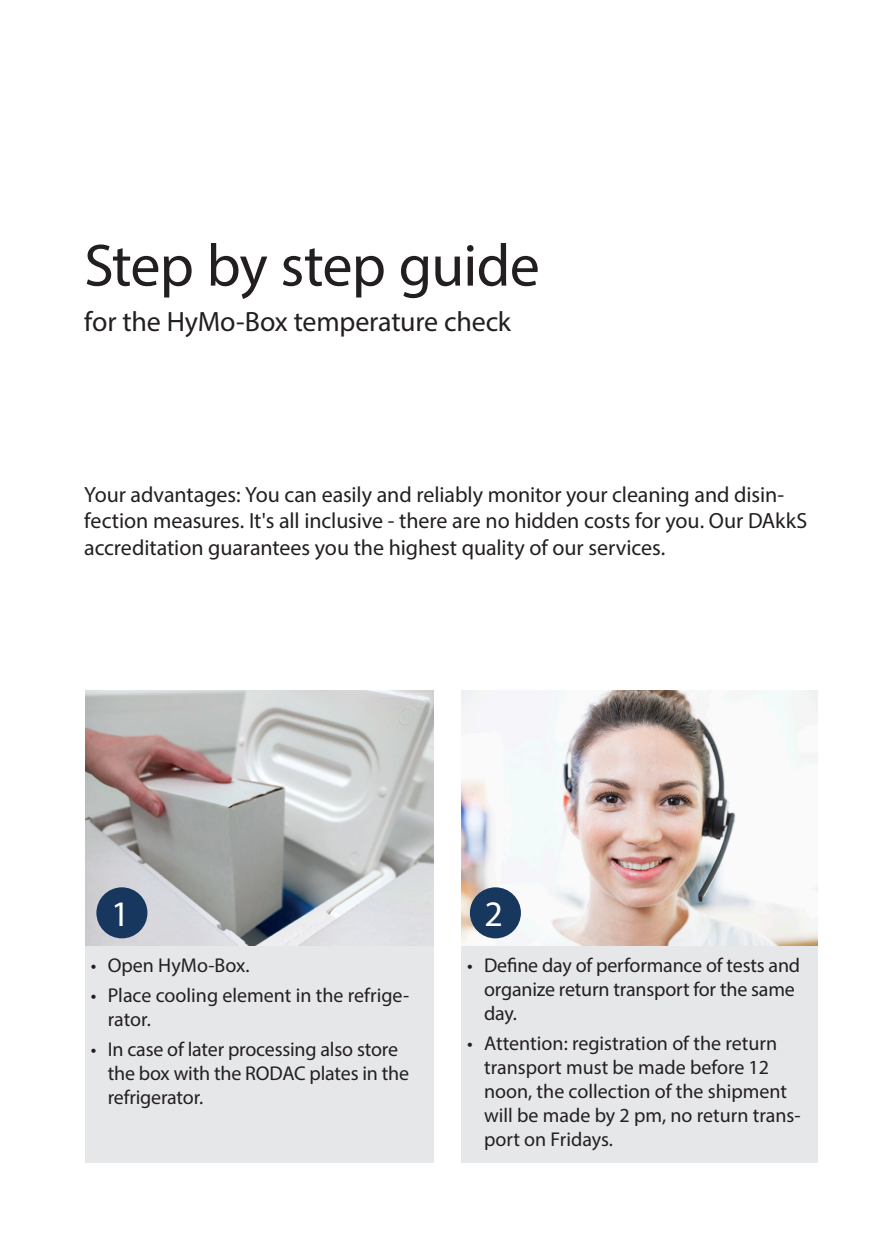
<style>
.page{position:relative;width:896px;height:1248px;background:#fff}
.page>*{position:absolute;margin:0;border:0;box-sizing:border-box;transform-origin:0 0}
._01_Headline_minimum{font:60px "Myriad Pro";letter-spacing:-.015em;color:#231f20}
.t1{font:36px "Myriad Pro";color:#fff}
._01_Headline_minimum-2{font:28px "Myriad Pro";letter-spacing:-.01em;color:#231f20}
._05_Copy_Bullets_11p{font:22px/26.4px "Myriad Pro";letter-spacing:-.005em;color:#231f20}
.t2{font:20px/24px "Myriad Pro";letter-spacing:-.005em;color:#231f20}
</style>
<div class="page">
<div style="left:461px;top:945px;width:357px;height:217px;background:#e6e7e9"></div>
<div style="left:85px;top:945px;width:348px;height:217px;background:#e6e7e9"></div>
<img style="left:85px;top:691px;width:348px;height:254px">
<img style="left:461px;top:691px;width:357px;height:254px">
<div style="left:96px;top:887px;width:51px;height:51px;background:#17375e;border-radius:50%"></div>
<div style="left:470px;top:887px;width:51px;height:51px;background:#17375e;border-radius:50%"></div>
<p class="_01_Headline_minimum" style="left:84px;top:228px;width:457px">Step by step guide</p>
<p class="_01_Headline_minimum-2" style="left:84px;top:304px;width:428px">for the HyMo-Box temperature check</p>
<p class="_05_Copy_Bullets_11p" style="left:84px;top:481px;width:725px">Your advantages: You can easily and reliably monitor your cleaning and disin&shy;fection measures. It's all inclusive - there are no hidden costs for you. Our DAkkS accreditation guarantees you the highest quality of our services.</p>
<p class="t1" style="left:111px;top:892px;width:20px">1</p>
<p class="t1" style="left:485px;top:892px;width:20px">2</p>
<p class="t2" style="left:91px;top:953px;width:160px">• Open HyMo-Box.</p>
<p class="t2" style="left:108px;top:982px;width:303px;text-indent:-17px">• Place cooling element in the refrige&shy;rator.</p>
<p class="t2" style="left:108px;top:1036px;width:303px;text-indent:-17px">• In case of later processing also store the box with the RODAC plates in the refrigerator.</p>
<p class="t2" style="left:484px;top:953px;width:318px;text-indent:-17px">• Define day of performance of tests and organize return transport for the same day.</p>
<p class="t2" style="left:484px;top:1030px;width:318px;text-indent:-17px">• Attention: registration of the return transport must be made before 12 noon, the collection of the shipment will be made by 2 pm, no return trans&shy;port on Fridays.</p>
</div>
